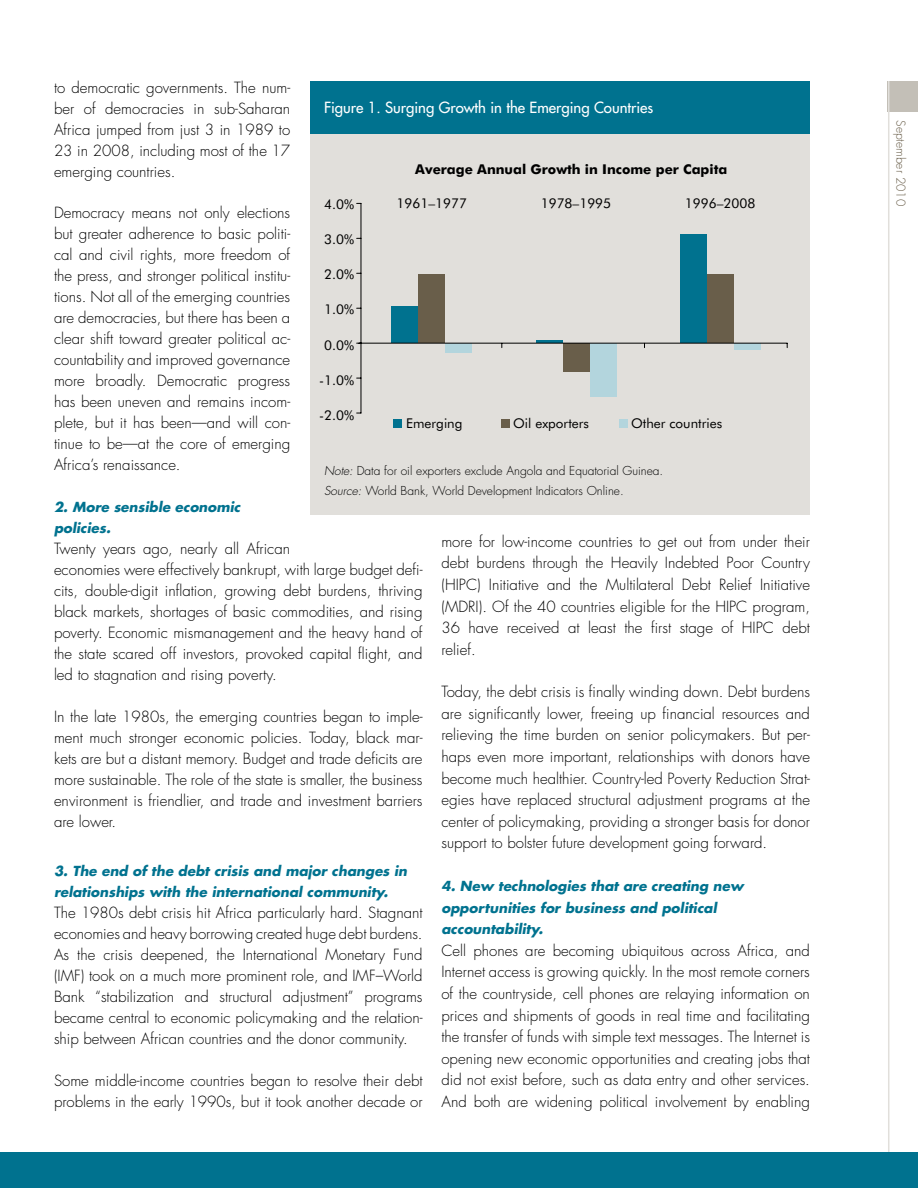
<style>
.page{position:relative;width:918px;height:1188px;background:#fff}
.page>*{position:absolute;margin:0;border:0;box-sizing:border-box;transform-origin:0 0}
.t1{font:300 15px/21px "Futura";color:#000;text-align:justify}
.t2{font:15px "Futura";color:#fff}
.t3{font:italic 700 13.5px/21px "Futura";color:#00728f}
.t4{font:13.5px "Futura BT";color:#000}
.t5{font:700 13.5px "Futura BT";color:#000}
.t6{font:300 12px/20.4px "Futura";color:#000}
.t7{font:300 12px "Futura Std";color:#695e4a}
.s1{font-style:italic}
</style>
<div class="page">
<div style="left:888px;top:81px;width:30px;height:30px;background:#c3bfb7"></div>
<hr style="left:888px;top:81px;width:1px;height:1093px;background:#e1dfdb">
<div style="left:0;top:1153px;width:918px;height:35px;background:#00728f"></div>
<div style="left:310px;top:81px;width:500px;height:434px;background:#e1dfdb"></div>
<div style="left:310px;top:81px;width:500px;height:53px;background:#00728f"></div>
<div style="left:391px;top:307px;width:27px;height:36px;background:#00728f"></div>
<div style="left:418px;top:275px;width:27px;height:68px;background:#695e4a"></div>
<div style="left:445px;top:343px;width:27px;height:9px;background:#b3d5dd"></div>
<hr style="left:536px;top:340px;width:27px;height:3px;background:#00728f">
<div style="left:563px;top:343px;width:27px;height:28px;background:#695e4a"></div>
<div style="left:590px;top:343px;width:27px;height:53px;background:#b3d5dd"></div>
<div style="left:680px;top:235px;width:27px;height:108px;background:#00728f"></div>
<div style="left:707px;top:275px;width:27px;height:68px;background:#695e4a"></div>
<div style="left:734px;top:343px;width:27px;height:7px;background:#b3d5dd"></div>
<div style="left:393px;top:420px;width:8px;height:8px;background:#00728f"></div>
<div style="left:501px;top:420px;width:8px;height:8px;background:#695e4a"></div>
<div style="left:619px;top:420px;width:8px;height:8px;background:#b3d5dd"></div>
<hr style="left:361px;top:203px;width:1px;height:210px;background:#000">
<hr style="left:359px;top:343px;width:428px;height:1px;background:#000">
<p class="t1" style="left:54px;top:77px;width:238px">to democratic governments. The num&shy;ber of democracies in sub-Saharan Africa jumped from just 3 in 1989 to 23 in 2008, including most of the 17 emerging countries.</p>
<p class="t1" style="left:54px;top:203px;width:238px">Democracy means not only elections but greater adherence to basic politi&shy;cal and civil rights, more freedom of the press, and stronger political institu&shy;tions. Not all of the emerging countries are democracies, but there has been a clear shift toward greater political ac&shy;countability and improved governance more broadly. Democratic progress has been uneven and remains incom&shy;plete, but it has been—and will con&shy;tinue to be—at the core of emerging Africa’s renaissance.</p>
<p class="t3" style="left:54px;top:497px;width:188px">2. More sensible economic policies.</p>
<p class="t1" style="left:54px;top:539px;width:370px;text-align:left">Twenty years ago, nearly all African<br>economies were effectively bankrupt, with large budget defi&shy;cits, double-digit inflation, growing debt burdens, thriving black markets, shortages of basic commodities, and rising poverty. Economic mismanagement and the heavy hand of the state scared off investors, provoked capital flight, and led to stagnation and rising poverty.</p>
<p class="t1" style="left:54px;top:707px;width:370px">In the late 1980s, the emerging countries began to imple&shy;ment much stronger economic policies. Today, black mar&shy;kets are but a distant memory. Budget and trade deficits are more sustainable. The role of the state is smaller, the business environment is friendlier, and trade and investment barriers are lower.</p>
<p class="t3" style="left:54px;top:860px;width:355px">3. The end of the debt crisis and major changes in relationships with the international community.</p>
<p class="t1" style="left:54px;top:902px;width:370px">The 1980s debt crisis hit Africa particularly hard. Stagnant economies and heavy borrowing created huge debt burdens.<br>As the crisis deepened, the International Monetary Fund (IMF) took on a much more prominent role, and IMF–World Bank “stabilization and structural adjustment” programs became central to economic policymaking and the relation&shy;ship between African countries and the donor community.</p>
<p class="t1" style="left:54px;top:1070px;width:370px">Some middle-income countries began to resolve their debt problems in the early 1990s, but it took another decade or</p>
<p class="t2" style="left:324px;top:98px;width:331px">Figure 1. Surging Growth in the Emerging Countries</p>
<p class="t5" style="left:415px;top:161px;width:314px">Average Annual Growth in Income per Capita</p>
<p class="t4" style="left:397px;top:195px;width:72px">1961–1977</p>
<p class="t4" style="left:541px;top:195px;width:72px">1978–1995</p>
<p class="t4" style="left:685px;top:195px;width:72px">1996–2008</p>
<p class="t4" style="left:324px;top:196px;width:31px">4.0%</p>
<p class="t4" style="left:324px;top:231px;width:31px">3.0%</p>
<p class="t4" style="left:324px;top:266px;width:31px">2.0%</p>
<p class="t4" style="left:324px;top:301px;width:31px">1.0%</p>
<p class="t4" style="left:324px;top:337px;width:31px">0.0%</p>
<p class="t4" style="left:319px;top:372px;width:36px">-1.0%</p>
<p class="t4" style="left:319px;top:407px;width:36px">-2.0%</p>
<p class="t4" style="left:513px;top:415px;width:77px">Oil exporters</p>
<p class="t4" style="left:631px;top:415px;width:93px">Other countries</p>
<p class="t4" style="left:406px;top:415px;width:58px">Emerging</p>
<p class="t6" style="left:324px;top:461px;width:341px"><span class="s1">Note:</span> Data for oil exporters exclude Angola and Equatorial Guinea.<br><span class="s1">Source:</span> World Bank, World Development Indicators Online.</p>
<p class="t1" style="left:441px;top:531px;width:370px;line-height:21.6px">more for low-income countries to get out from under their debt burdens through the Heavily Indebted Poor Country (HIPC) Initiative and the Multilateral Debt Relief Initiative (MDRI). Of the 40 countries eligible for the HIPC program, 36 have received at least the first stage of HIPC debt relief.</p>
<p class="t1" style="left:441px;top:681px;width:370px;line-height:21.6px">Today, the debt crisis is finally winding down. Debt burdens are significantly lower, freeing up financial resources and relieving the time burden on senior policymakers. But per&shy;haps even more important, relationships with donors have become much healthier. Country-led Poverty Reduction Strat&shy;egies have replaced structural adjustment programs at the center of policymaking, providing a stronger basis for donor support to bolster future development going forward.</p>
<p class="t3" style="left:441px;top:875px;width:304px;line-height:21.6px">4. New technologies that are creating new opportunities for business and political accountability.</p>
<p class="t1" style="left:441px;top:940px;width:370px;line-height:21.6px">Cell phones are becoming ubiquitous across Africa, and Internet access is growing quickly. In the most remote corners of the countryside, cell phones are relaying information on prices and shipments of goods in real time and facilitating the transfer of funds with simple text messages. The Internet is opening new economic opportunities and creating jobs that did not exist before, such as data entry and other services.<br>And both are widening political involvement by enabling</p>
<p class="t7" style="left:908px;top:120px;width:88px;rotate:90deg">September 2010</p>
</div>
